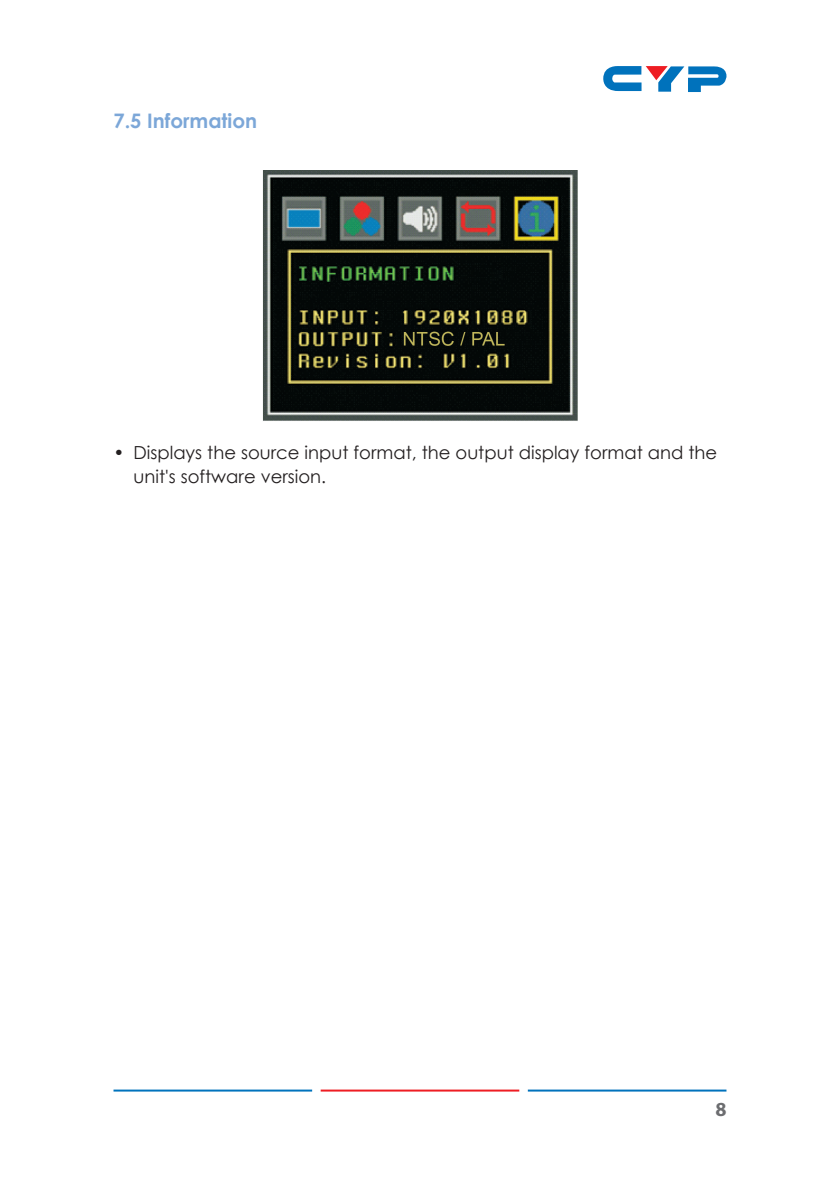
<style>
.page{position:relative;width:840px;height:1191px;background:#fff}
.page>*{position:absolute;margin:0;border:0;box-sizing:border-box;transform-origin:0 0}
.Sub_Header{font:700 20px "Century Gothic";color:#7ca7d8}
.t1{font:700 20px "Myriad Pro";color:#6c6d70}
.t2{font:18px/24px "Century Gothic";color:#231f20}
</style>
<div class="page">
<svg style="left:603px;top:66px;width:123px;height:26px"></svg>
<hr style="left:113px;top:1089px;width:199px;height:2px;background:#0073bd">
<hr style="left:527px;top:1089px;width:199px;height:2px;background:#0072bc">
<hr style="left:320px;top:1089px;width:199px;height:2px;background:#ee1d23">
<img style="left:262px;top:170px;width:315px;height:251px">
<p class="Sub_Header" style="left:113px;top:106px;width:145px">7.5 Information</p>
<p class="t2" style="left:133px;top:440px;width:585px;text-indent:-20px">• Displays the source input format, the output display format and the unit's software version.</p>
<p class="t1" style="left:715px;top:1096px;width:13px">8</p>
</div>
